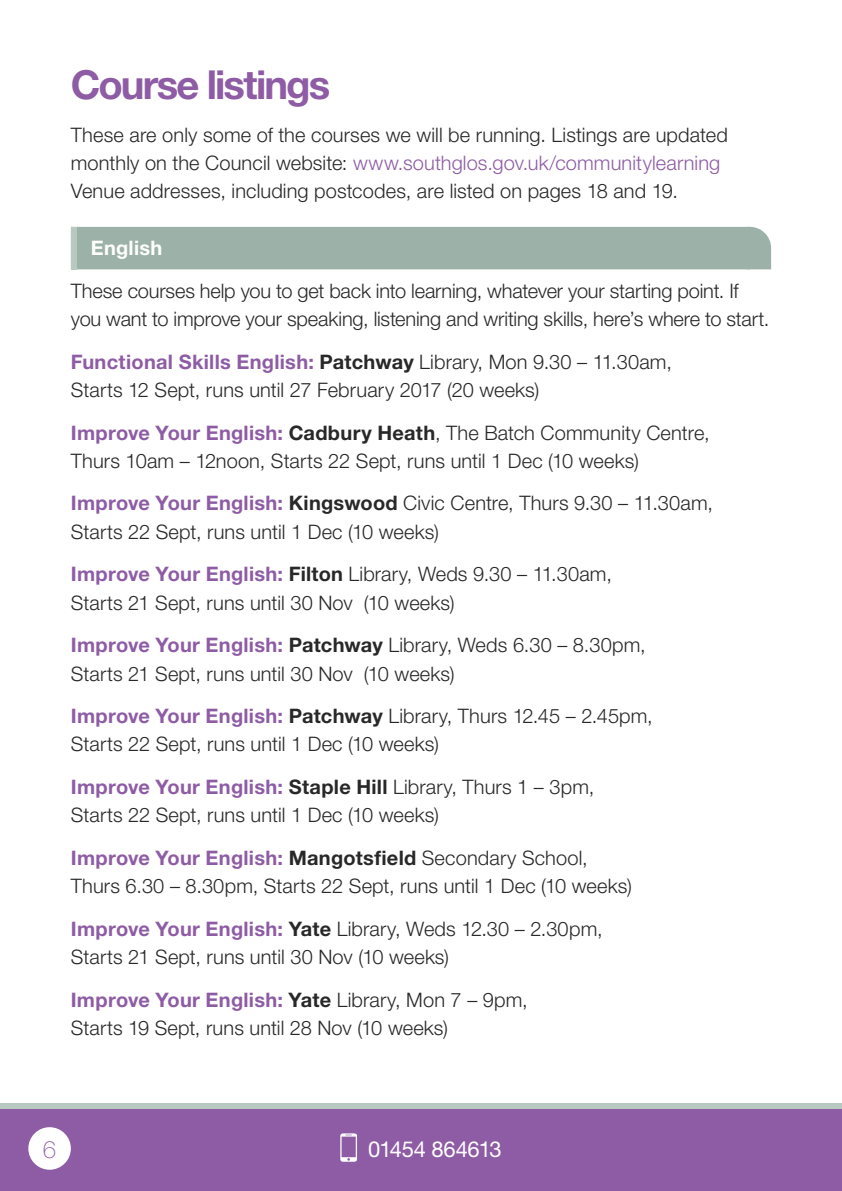
<style>
.page{position:relative;width:842px;height:1191px;background:#fff}
.page>*{position:absolute;margin:0;border:0;box-sizing:border-box;transform-origin:0 0}
.t1{font:700 40px "Helvetica Neue";letter-spacing:-.045em;color:#8e5ca5}
.t2{font:100 24px "Helvetica Neue";color:#8e5ca5}
.t3{font:22px "Helvetica Neue";letter-spacing:-.015em;color:#fff}
.t4{font:300 20px/28.4px "Helvetica Neue";letter-spacing:.005em;color:#292829}
.t5{font:700 20px "Helvetica Neue";letter-spacing:.015em;color:#fff}
.s1{color:#8e5ca5}
.s2{font-weight:700;color:#8e5ca5}
.s3{font-weight:700}
</style>
<div class="page">
<div style="left:0;top:1106px;width:842px;height:85px;background:#8e5ca5"></div>
<svg style="left:340px;top:1133px;width:17px;height:28px"></svg>
<div style="left:28px;top:1127px;width:43px;height:42px;background:#fff;border-radius:50%"></div>
<div style="left:0;top:1103px;width:842px;height:5px;background:#b8c9c1"></div>
<div style="left:71px;top:227px;width:679px;height:42px;background:#9cb2a8"></div>
<svg style="left:750px;top:227px;width:21px;height:42px"></svg>
<div style="left:71px;top:227px;width:6px;height:42px;background:#b8c9c1"></div>
<h1 class="t1" style="left:71px;top:60px;width:261px">Course listings</h1>
<p class="t4" style="left:71px;top:120px;width:658px">These are only some of the courses we will be running. Listings are updated monthly on the Council website: <span class="s1">www.southglos.gov.uk/communitylearning<br></span>Venue addresses, including postcodes, are listed on pages 18 and 19.</p>
<p class="t5" style="left:91px;top:236px;width:73px">English</p>
<p class="t4" style="left:71px;top:276px;width:700px">These courses help you to get back into learning, whatever your starting point. If you want to improve your speaking, listening and writing skills, here’s where to start.</p>
<p class="t4" style="left:71px;top:347px;width:603px"><span class="s2">Functional Skills English:</span> <span class="s3">Patchway</span> Library, Mon 9.30 – 11.30am,<br>Starts 12 Sept, runs until 27 February 2017 (20 weeks)</p>
<p class="t4" style="left:71px;top:418px;width:640px"><span class="s2">Improve Your English:</span> <span class="s3">Cadbury Heath</span>, The Batch Community Centre,<br>Thurs 10am – 12noon, Starts 22 Sept, runs until 1 Dec (10 weeks)</p>
<p class="t4" style="left:71px;top:488px;width:644px"><span class="s2">Improve Your English:</span> <span class="s3">Kingswood</span> Civic Centre, Thurs 9.30 – 11.30am,<br>Starts 22 Sept, runs until 1 Dec (10 weeks)</p>
<p class="t4" style="left:71px;top:559px;width:543px"><span class="s2">Improve Your English:</span> <span class="s3">Filton</span> Library, Weds 9.30 – 11.30am,<br>Starts 21 Sept, runs until 30 Nov (10 weeks)</p>
<p class="t4" style="left:71px;top:630px;width:576px"><span class="s2">Improve Your English:</span> <span class="s3">Patchway</span> Library, Weds 6.30 – 8.30pm,<br>Starts 21 Sept, runs until 30 Nov (10 weeks)</p>
<p class="t4" style="left:71px;top:701px;width:583px"><span class="s2">Improve Your English:</span> <span class="s3">Patchway</span> Library, Thurs 12.45 – 2.45pm,<br>Starts 22 Sept, runs until 1 Dec (10 weeks)</p>
<p class="t4" style="left:71px;top:772px;width:525px"><span class="s2">Improve Your English:</span> <span class="s3">Staple Hill</span> Library, Thurs 1 – 3pm,<br>Starts 22 Sept, runs until 1 Dec (10 weeks)</p>
<p class="t4" style="left:71px;top:843px;width:562px"><span class="s2">Improve Your English:</span> <span class="s3">Mangotsfield</span> Secondary School,<br>Thurs 6.30 – 8.30pm, Starts 22 Sept, runs until 1 Dec (10 weeks)</p>
<p class="t4" style="left:71px;top:914px;width:533px"><span class="s2">Improve Your English:</span> <span class="s3">Yate</span> Library, Weds 12.30 – 2.30pm,<br>Starts 21 Sept, runs until 30 Nov (10 weeks)</p>
<p class="t4" style="left:71px;top:984px;width:459px"><span class="s2">Improve Your English:</span> <span class="s3">Yate</span> Library, Mon 7 – 9pm,<br>Starts 19 Sept, runs until 28 Nov (10 weeks)</p>
<p class="t2" style="left:43px;top:1136px;width:15px">6</p>
<p class="t3" style="left:368px;top:1135px;width:135px">01454 864613</p>
</div>
